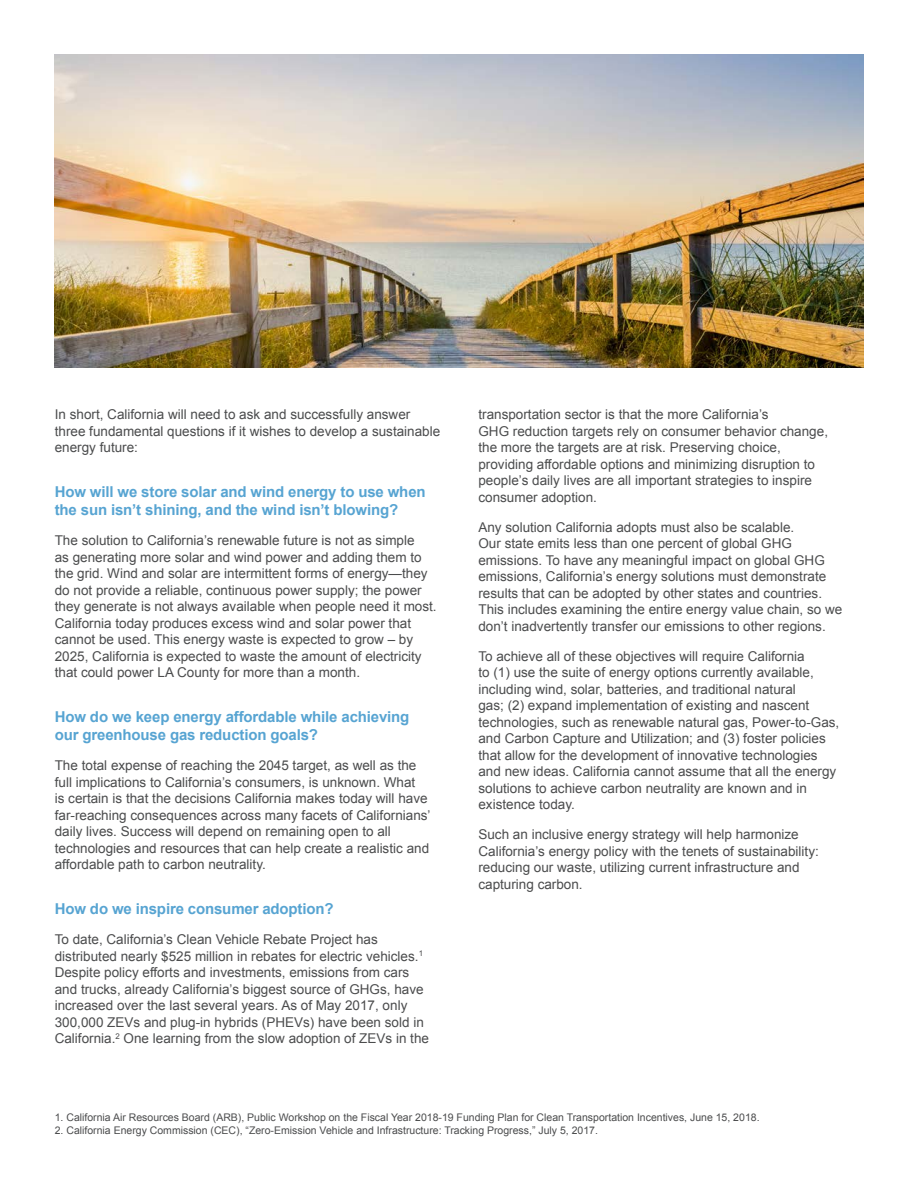
<style>
.page{position:relative;width:918px;height:1188px;background:#fff}
.page>*{position:absolute;margin:0;border:0;box-sizing:border-box;transform-origin:0 0}
.t1{font:700 15px/18px "Arial";letter-spacing:-.01em;color:#57a4d2}
.t2{font:13.5px/16.5px "Arial";color:#4b4c4d}
.t3{font:10.5px "Arial";color:#4b4c4d}
</style>
<div class="page">
<img style="left:54px;top:54px;width:810px;height:313px">
<p class="t2" style="left:55px;top:407px;width:387px">In short, California will need to ask and successfully answer three fundamental questions if it wishes to develop a sustainable energy future:</p>
<p class="t1" style="left:55px;top:484px;width:372px">How will we store solar and wind energy to use when the sun isn’t shining, and the wind isn’t blowing?</p>
<p class="t2" style="left:55px;top:533px;width:383px">The solution to California’s renewable future is not as simple<br>as generating more solar and wind power and adding them to the grid. Wind and solar are intermittent forms of energy—they do not provide a reliable, continuous power supply; the power they generate is not always available when people need it most.<br>California today produces excess wind and solar power that cannot be used. This energy waste is expected to grow – by 2025, California is expected to waste the amount of electricity that could power LA County for more than a month.</p>
<p class="t1" style="left:55px;top:709px;width:356px">How do we keep energy affordable while achieving our greenhouse gas reduction goals?</p>
<p class="t2" style="left:55px;top:758px;width:377px">The total expense of reaching the 2045 target, as well as the full implications to California’s consumers, is unknown. What<br>is certain is that the decisions California makes today will have far-reaching consequences across many facets of Californians’ daily lives. Success will depend on remaining open to all technologies and resources that can help create a realistic and affordable path to carbon neutrality.</p>
<p class="t1" style="left:55px;top:901px;width:280px">How do we inspire consumer adoption?</p>
<p class="t2" style="left:55px;top:932px;width:376px">To date, California’s Clean Vehicle Rebate Project has distributed nearly $525 million in rebates for electric vehicles.<sup>1<br></sup>Despite policy efforts and investments, emissions from cars and trucks, already California’s biggest source of GHGs, have increased over the last several years. As of May 2017, only 300,000 ZEVs and plug-in hybrids (PHEVs) have been sold in California.<sup>2</sup> One learning from the slow adoption of ZEVs in the</p>
<p class="t2" style="left:478px;top:407px;width:351px">transportation sector is that the more California’s<br>GHG reduction targets rely on consumer behavior change, the more the targets are at risk. Preserving choice, providing affordable options and minimizing disruption to people’s daily lives are all important strategies to inspire consumer adoption.</p>
<p class="t2" style="left:478px;top:519px;width:365px">Any solution California adopts must also be scalable.<br>Our state emits less than one percent of global GHG emissions. To have any meaningful impact on global GHG emissions, California’s energy solutions must demonstrate results that can be adopted by other states and countries.<br>This includes examining the entire energy value chain, so we don’t inadvertently transfer our emissions to other regions.</p>
<p class="t2" style="left:478px;top:648px;width:362px">To achieve all of these objectives will require California<br>to (1) use the suite of energy options currently available, including wind, solar, batteries, and traditional natural<br>gas; (2) expand implementation of existing and nascent technologies, such as renewable natural gas, Power-to-Gas, and Carbon Capture and Utilization; and (3) foster policies that allow for the development of innovative technologies and new ideas. California cannot assume that all the energy solutions to achieve carbon neutrality are known and in existence today.</p>
<p class="t2" style="left:478px;top:827px;width:342px">Such an inclusive energy strategy will help harmonize California’s energy policy with the tenets of sustainability: reducing our waste, utilizing current infrastructure and capturing carbon.</p>
<p class="t3" style="left:55px;top:1110px;width:706px">1. California Air Resources Board (ARB), Public Workshop on the Fiscal Year 2018-19 Funding Plan for Clean Transportation Incentives, June 15, 2018.</p>
<p class="t3" style="left:55px;top:1123px;width:545px">2. California Energy Commission (CEC), “Zero-Emission Vehicle and Infrastructure: Tracking Progress,” July 5, 2017.</p>
</div>
